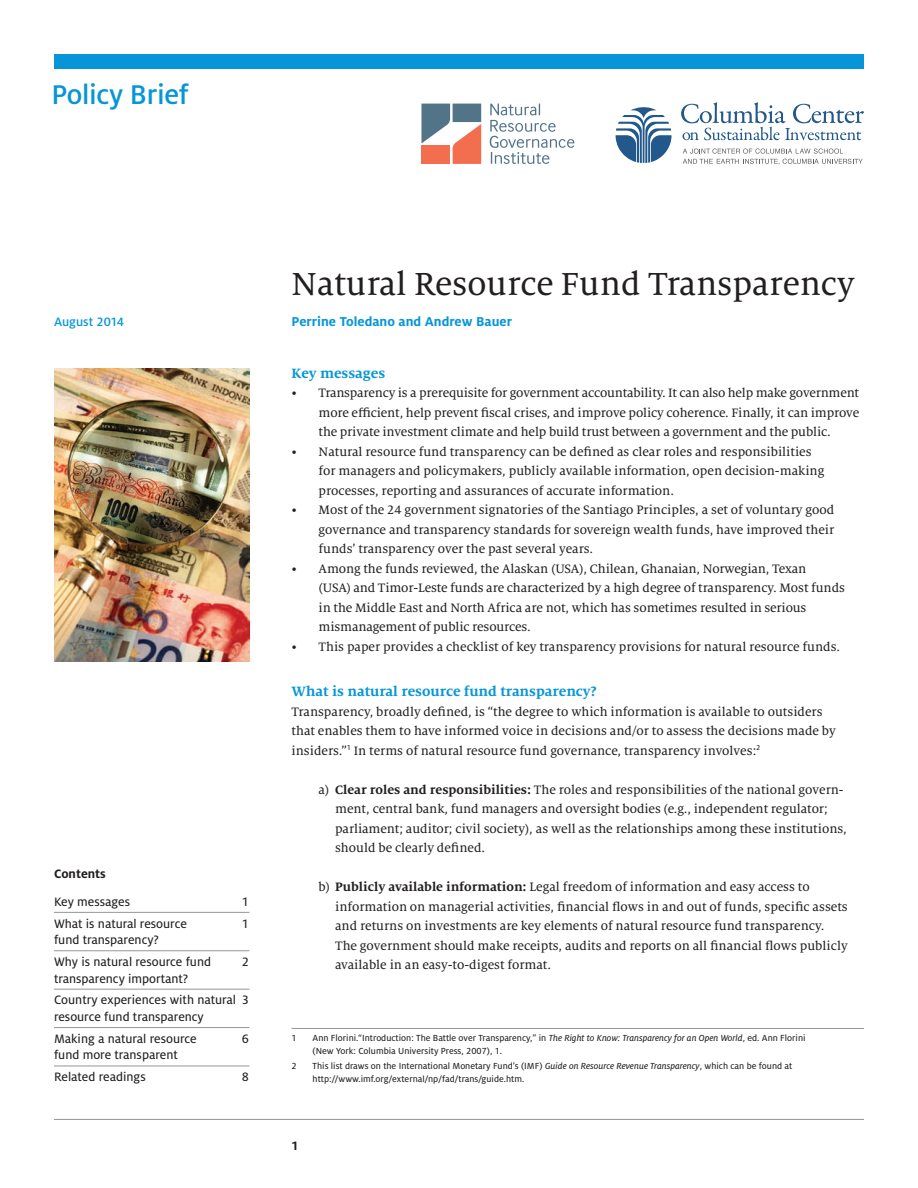
<style>
.page{position:relative;width:918px;height:1188px;background:#fff}
.page>*{position:absolute;margin:0;border:0;box-sizing:border-box;transform-origin:0 0}
.headline{font:35.25px "Milo Serif OT Text";color:#231f20}
.t1{font:500 30px "Milo OT";letter-spacing:-.01em;color:#0696d7}
.subhead_blue_10{font:700 15px "Milo Serif OT";color:#0696d7}
.subhead__Summary{font:700 15px "Milo Serif OT";color:#0696d7}
.author_after_title{font:700 14.25px "Milo OT";color:#0696d7}
.body{font:13.5px/19.5px "Milo Serif OT Text";color:#231f20}
.body_-10{font:13.5px/19.5px "Milo Serif OT Text";letter-spacing:-.005em;color:#231f20}
.body_-15{font:13.5px/19.5px "Milo Serif OT Text";letter-spacing:-.01em;color:#231f20;text-align:justify}
.toc_body{font:13.5px/16.5px "Milo OT Text";color:#231f20}
.toc_body_no_line{font:13.5px "Milo OT Text";color:#231f20}
.date_blue{font:500 13.5px "Milo OT";color:#0696d7}
.toc_head{font:700 13.5px "Milo OT";color:#231f20}
.page_number{font:700 13.5px "Milo OT";color:#231f20}
.footnote_body{font:9.75px/12.8px "Milo OT Text";color:#231f20}
.s1{font-family:"Milo Serif OT";font-weight:700}
.s2{font-family:"Milo OT Text Ita"}
</style>
<div class="page">
<hr style="left:54px;top:1119px;width:810px;height:1px;background:#939598">
<svg style="left:616px;top:107px;width:56px;height:56px"></svg>
<svg style="left:681px;top:102px;width:183px;height:38px"></svg>
<svg style="left:683px;top:148px;width:180px;height:17px"></svg>
<svg style="left:490px;top:104px;width:84px;height:60px"></svg>
<svg style="left:421px;top:104px;width:60px;height:60px"></svg>
<hr style="left:292px;top:1028px;width:572px;height:1px;background:#939598">
<hr style="left:54px;top:912px;width:195px;height:1px;background:#939598">
<hr style="left:54px;top:950px;width:195px;height:1px;background:#939598">
<hr style="left:54px;top:989px;width:195px;height:1px;background:#939598">
<hr style="left:54px;top:1027px;width:195px;height:1px;background:#939598">
<hr style="left:54px;top:1066px;width:195px;height:1px;background:#939598">
<img style="left:54px;top:368px;width:195px;height:293px">
<div style="left:54px;top:54px;width:810px;height:14px;background:#0696d7"></div>
<h2 class="t1" style="left:52px;top:78px;width:139px">Policy Brief</h2>
<p class="date_blue" style="left:54px;top:315px;width:71px">August 2014</p>
<p class="toc_head" style="left:54px;top:866px;width:53px">Contents</p>
<p class="toc_body" style="left:54px;top:893px;width:78px">Key messages</p>
<p class="toc_body" style="left:242px;top:893px;width:9px">1</p>
<p class="toc_body" style="left:54px;top:915px;width:134px">What is natural resource</p>
<p class="toc_body" style="left:242px;top:915px;width:9px">1</p>
<p class="toc_body" style="left:54px;top:932px;width:107px">fund transparency?</p>
<p class="toc_body" style="left:54px;top:954px;width:159px">Why is natural resource fund</p>
<p class="toc_body" style="left:242px;top:954px;width:9px">2</p>
<p class="toc_body" style="left:54px;top:970px;width:136px">transparency important?</p>
<p class="toc_body" style="left:54px;top:992px;width:196px">Country experiences with natural 3 resource fund transparency</p>
<p class="toc_body" style="left:54px;top:1031px;width:144px">Making a natural resource</p>
<p class="toc_body" style="left:242px;top:1031px;width:9px">6</p>
<p class="toc_body" style="left:54px;top:1047px;width:125px">fund more transparent</p>
<p class="toc_body_no_line" style="left:54px;top:1070px;width:93px">Related readings</p>
<p class="toc_body_no_line" style="left:242px;top:1070px;width:9px">8</p>
<p class="headline" style="left:292px;top:266px;width:565px">Natural Resource Fund Transparency</p>
<p class="author_after_title" style="left:292px;top:314px;width:222px">Perrine Toledano and Andrew Bauer</p>
<p class="subhead__Summary" style="left:292px;top:365px;width:95px">Key messages</p>
<p class="body_-15" style="left:319px;top:383px;width:542px;text-indent:-27px">• Transparency is a prerequisite for government accountability. It can also help make government more efficient, help prevent fiscal crises, and improve policy coherence. Finally, it can improve the private investment climate and help build trust between a government and the public.</p>
<p class="body" style="left:319px;top:442px;width:507px;text-indent:-27px">• Natural resource fund transparency can be defined as clear roles and responsibilities for managers and policymakers, publicly available information, open decision-making processes, reporting and assurances of accurate information.</p>
<p class="body" style="left:319px;top:500px;width:517px;text-align:justify;text-indent:-27px">• Most of the 24 government signatories of the Santiago Principles, a set of voluntary good governance and transparency standards for sovereign wealth funds, have improved their funds’ transparency over the past several years.</p>
<p class="body_-10" style="left:319px;top:559px;width:528px;text-indent:-27px">• Among the funds reviewed, the Alaskan (USA), Chilean, Ghanaian, Norwegian, Texan<br>(USA) and Timor-Leste funds are characterized by a high degree of transparency. Most funds in the Middle East and North Africa are not, which has sometimes resulted in serious mismanagement of public resources.</p>
<p class="body" style="left:292px;top:637px;width:550px">• This paper provides a checklist of key transparency provisions for natural resource funds.</p>
<p class="subhead_blue_10" style="left:292px;top:683px;width:307px">What is natural resource fund transparency?</p>
<p class="body" style="left:292px;top:702px;width:546px">Transparency, broadly defined, is “the degree to which information is available to outsiders that enables them to have informed voice in decisions and/or to assess the decisions made by insiders.”<sup>1</sup> In terms of natural resource fund governance, transparency involves:<sup>2</sup></p>
<p class="body" style="left:335px;top:780px;width:513px;text-indent:-16px">a) <span class="s1">Clear roles and responsibilities:</span> The roles and responsibilities of the national govern&shy;ment, central bank, fund managers and oversight bodies (e.g., independent regulator; parliament; auditor; civil society), as well as the relationships among these institutions, should be clearly defined.</p>
<p class="body" style="left:335px;top:877px;width:514px;text-indent:-16px">b) <span class="s1">Publicly available information:</span> Legal freedom of information and easy access to information on managerial activities, financial flows in and out of funds, specific assets and returns on investments are key elements of natural resource fund transparency.<br>The government should make receipts, audits and reports on all financial flows publicly available in an easy-to-digest format.</p>
<p class="footnote_body" style="left:292px;top:1032px;width:7px">1</p>
<p class="footnote_body" style="left:313px;top:1032px;width:495px">Ann Florini.“Introduction: The Battle over Transparency,” in <span class="s2">The Right to Know: Transparency for an Open World</span>, ed. Ann Florini (New York: Columbia University Press, 2007), 1.</p>
<p class="footnote_body" style="left:292px;top:1060px;width:7px">2</p>
<p class="footnote_body" style="left:313px;top:1060px;width:481px">This list draws on the International Monetary Fund’s (IMF) <span class="s2">Guide on Resource Revenue Transparency</span>, which can be found at http://www.imf.org/external/np/fad/trans/guide.htm.</p>
<p class="page_number" style="left:292px;top:1138px;width:9px">1</p>
</div>
